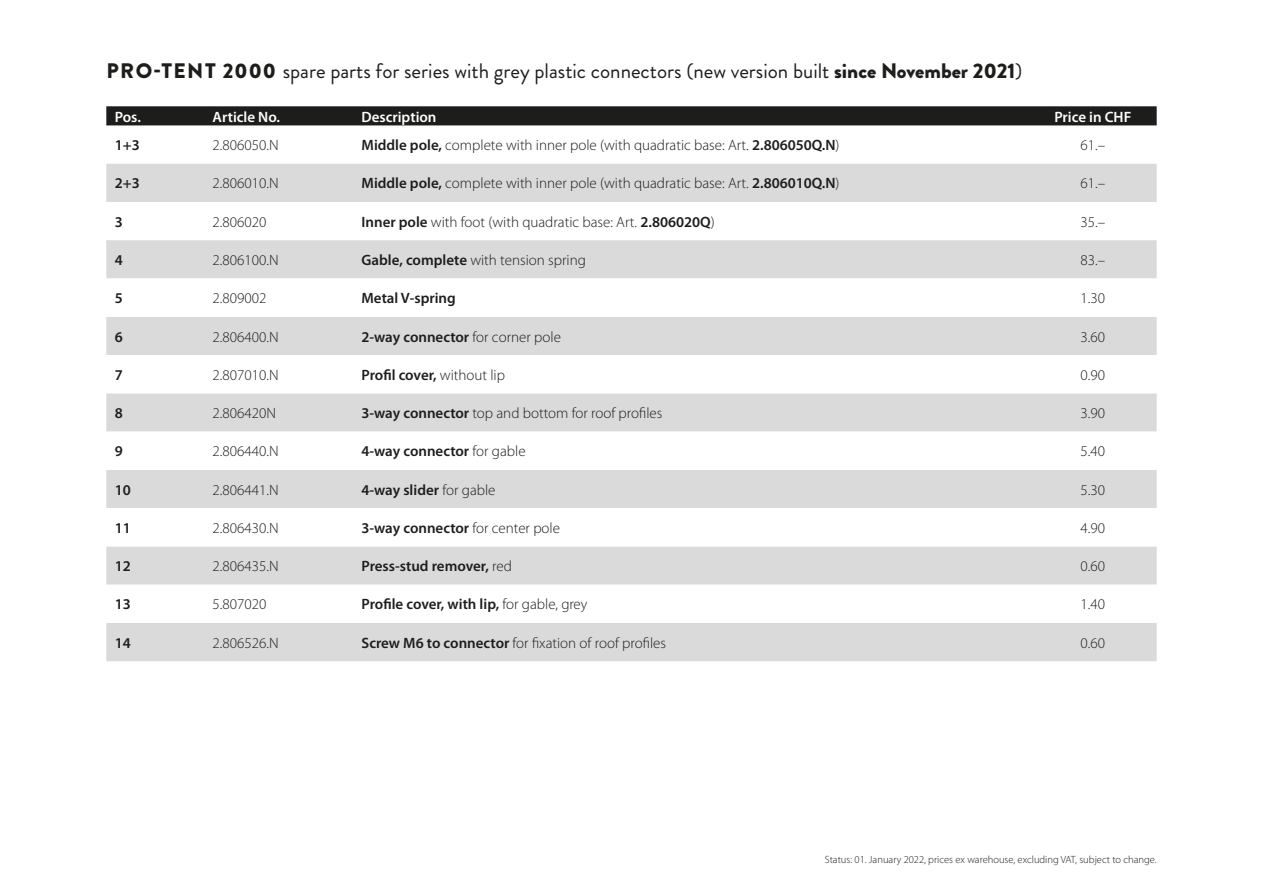
<style>
.page{position:relative;width:1263px;height:893px;background:#fff}
.page>*{position:absolute;margin:0;border:0;box-sizing:border-box;transform-origin:0 0}
.t1{font:21px "Brandon Grotesque";color:#1d1d1b}
.t2{font:300 15px "Myriad Pro";color:#1d1d1b}
.t3{font:600 15px "Myriad Pro";color:#1d1d1b}
.t4{font:600 15px "Myriad Pro";color:#fff}
.t5{font:300 10.5px "Myriad Pro";color:#1d1d1b}
.s1{font-weight:900}
.s2{font-weight:600}
.s3{font-weight:300}
</style>
<div class="page">
<div style="left:106px;top:106px;width:1051px;height:19px;background:#1d1d1b"></div>
<svg style="left:106px;top:164px;width:1051px;height:497px;fill:#dadada"></svg>
<svg style="left:106px;top:279px;width:1051px;height:344px"></svg>
<p class="t1" style="left:106px;top:57px;width:917px"><span class="s1">PRO-TENT 2000</span> spare parts for series with grey plastic connectors (new version built <span class="s1">since November 2021</span>)</p>
<p class="t4" style="left:115px;top:107px;width:28px">Pos.</p>
<p class="t4" style="left:213px;top:107px;width:69px">Article No.</p>
<p class="t4" style="left:361px;top:107px;width:77px">Description</p>
<p class="t4" style="left:1054px;top:107px;width:78px">Price in CHF</p>
<p class="t3" style="left:115px;top:136px;width:27px">1+3</p>
<p class="t2" style="left:213px;top:136px;width:68px">2.806050.N</p>
<p class="t2" style="left:361px;top:136px;width:480px"><span class="s2">Middle pole,</span> complete with inner pole (with quadratic base: Art. <span class="s2">2.806050Q.N</span>)</p>
<p class="t2" style="left:1080px;top:136px;width:26px">61.–</p>
<p class="t3" style="left:115px;top:174px;width:27px">2+3</p>
<p class="t2" style="left:213px;top:174px;width:68px">2.806010.N</p>
<p class="t2" style="left:361px;top:174px;width:480px"><span class="s2">Middle pole,</span> complete with inner pole (with quadratic base: Art. <span class="s2">2.806010Q.N</span>)</p>
<p class="t2" style="left:1080px;top:174px;width:26px">61.–</p>
<p class="t3" style="left:115px;top:212px;width:10px">3</p>
<p class="t2" style="left:213px;top:213px;width:55px">2.806020</p>
<p class="t2" style="left:361px;top:213px;width:355px"><span class="s2">Inner pole</span> with foot (with quadratic base: Art. <span class="s2">2.806020Q</span>)</p>
<p class="t2" style="left:1080px;top:213px;width:26px">35.–</p>
<p class="t3" style="left:115px;top:250px;width:10px">4</p>
<p class="t2" style="left:213px;top:251px;width:68px">2.806100.N</p>
<p class="t2" style="left:361px;top:251px;width:226px"><span class="s2">Gable, complete</span> with tension spring</p>
<p class="t2" style="left:1080px;top:251px;width:26px">83.–</p>
<p class="t3" style="left:115px;top:289px;width:10px">5</p>
<p class="t2" style="left:213px;top:289px;width:55px">2.809002</p>
<p class="t3" style="left:361px;top:289px;width:96px">Metal V-spring</p>
<p class="t2" style="left:1080px;top:289px;width:26px">1.30</p>
<p class="t3" style="left:115px;top:327px;width:10px">6</p>
<p class="t2" style="left:213px;top:328px;width:68px">2.806400.N</p>
<p class="t3" style="left:361px;top:327px;width:201px">2-way connector <span class="s3">for corner pole</span></p>
<p class="t2" style="left:1080px;top:328px;width:26px">3.60</p>
<p class="t3" style="left:115px;top:365px;width:10px">7</p>
<p class="t2" style="left:213px;top:366px;width:68px">2.807010.N</p>
<p class="t3" style="left:361px;top:365px;width:145px">Profil cover, <span class="s3">without lip</span></p>
<p class="t2" style="left:1080px;top:366px;width:26px">0.90</p>
<p class="t3" style="left:115px;top:403px;width:10px">8</p>
<p class="t2" style="left:213px;top:404px;width:65px">2.806420N</p>
<p class="t2" style="left:361px;top:404px;width:302px"><span class="s2">3-way connector</span> top and bottom for roof profiles</p>
<p class="t2" style="left:1080px;top:404px;width:26px">3.90</p>
<p class="t3" style="left:115px;top:442px;width:10px">9</p>
<p class="t2" style="left:213px;top:442px;width:68px">2.806440.N</p>
<p class="t3" style="left:361px;top:442px;width:166px">4-way connector <span class="s3">for gable</span></p>
<p class="t2" style="left:1080px;top:442px;width:26px">5.40</p>
<p class="t3" style="left:115px;top:480px;width:18px">10</p>
<p class="t2" style="left:213px;top:481px;width:68px">2.806441.N</p>
<p class="t3" style="left:361px;top:480px;width:136px">4-way slider <span class="s3">for gable</span></p>
<p class="t2" style="left:1080px;top:481px;width:26px">5.30</p>
<p class="t3" style="left:115px;top:518px;width:18px">11</p>
<p class="t2" style="left:213px;top:519px;width:68px">2.806430.N</p>
<p class="t3" style="left:361px;top:518px;width:200px">3-way connector <span class="s3">for center pole</span></p>
<p class="t2" style="left:1080px;top:519px;width:26px">4.90</p>
<p class="t3" style="left:115px;top:557px;width:18px">12</p>
<p class="t2" style="left:213px;top:557px;width:68px">2.806435.N</p>
<p class="t3" style="left:361px;top:557px;width:152px">Press-stud remover, <span class="s3">red</span></p>
<p class="t2" style="left:1080px;top:557px;width:26px">0.60</p>
<p class="t3" style="left:115px;top:595px;width:18px">13</p>
<p class="t2" style="left:213px;top:595px;width:55px">5.807020</p>
<p class="t3" style="left:361px;top:595px;width:228px">Profile cover, with lip, <span class="s3">for gable, grey</span></p>
<p class="t2" style="left:1080px;top:595px;width:26px">1.40</p>
<p class="t3" style="left:115px;top:633px;width:18px">14</p>
<p class="t2" style="left:213px;top:634px;width:68px">2.806526.N</p>
<p class="t2" style="left:361px;top:634px;width:306px"><span class="s2">Screw M6 to connector</span> for fixation of roof profiles</p>
<p class="t2" style="left:1080px;top:634px;width:26px">0.60</p>
<p class="t5" style="left:825px;top:853px;width:333px">Status: 01. January 2022, prices ex warehouse, excluding VAT, subject to change.</p>
</div>
